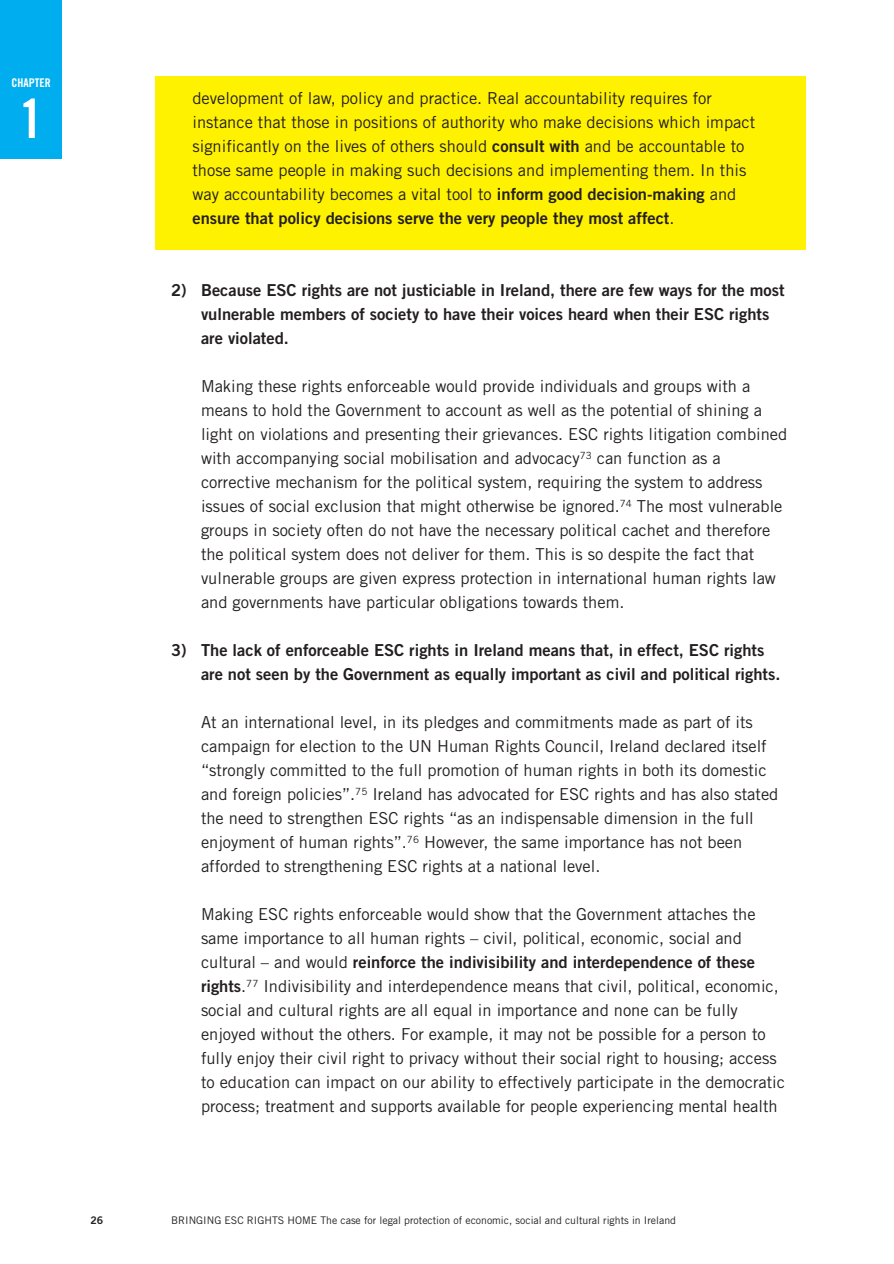
<style>
.page{position:relative;width:894px;height:1264px;background:#fff}
.page>*{position:absolute;margin:0;border:0;box-sizing:border-box;transform-origin:0 0}
.t1{font:54px "Trade Gothic Bold Cond Twenty";color:#fff}
.t2{font:16.5px/24px "Trade Gothic";color:#231f20}
.t3{font:16.5px/24px "Trade Gothic Bold Two";color:#231f20}
.t4{font:12px "Trade Gothic Bold Cond Twenty";color:#fff}
.t5{font:10.5px "Trade Gothic";color:#231f20}
.t6{font:10.5px "Trade Gothic Bold Two";color:#231f20}
.s1{font-family:"Trade Gothic Bold Two"}
.s2{font-family:"Trade Gothic"}
</style>
<div class="page">
<div style="left:155px;top:76px;width:650px;height:173px;background:#fff200"></div>
<div style="left:0;top:0;width:62px;height:159px;background:#00aeef"></div>
<p class="t4" style="left:11px;top:78px;width:41px">CHAPTER</p>
<h1 class="t1" style="left:19px;top:99px;width:25px">1</h1>
<p class="t6" style="left:90px;top:1216px;width:14px">26</p>
<p class="t2" style="left:192px;top:87px;width:564px">development of law, policy and practice. Real accountability requires for instance that those in positions of authority who make decisions which impact significantly on the lives of others should <span class="s1">consult with</span> and be accountable to those same people in making such decisions and implementing them. In this way accountability becomes a vital tool to <span class="s1">inform good decision-making</span> and</p>
<p class="t3" style="left:192px;top:207px;width:483px">ensure that policy decisions serve the very people they most affect<span class="s2">.</span></p>
<p class="t3" style="left:201px;top:279px;width:585px;text-indent:-30px">2) Because ESC rights are not justiciable in Ireland, there are few ways for the most vulnerable members of society to have their voices heard when their ESC rights are violated.</p>
<p class="t2" style="left:201px;top:375px;width:588px">Making these rights enforceable would provide individuals and groups with a means to hold the Government to account as well as the potential of shining a light on violations and presenting their grievances. ESC rights litigation combined with accompanying social mobilisation and advocacy<sup>73</sup> can function as a corrective mechanism for the political system, requiring the system to address issues of social exclusion that might otherwise be ignored.<sup>74</sup> The most vulnerable groups in society often do not have the necessary political cachet and therefore the political system does not deliver for them. This is so despite the fact that vulnerable groups are given express protection in international human rights law and governments have particular obligations towards them.</p>
<p class="t3" style="left:201px;top:639px;width:581px;text-indent:-30px">3) The lack of enforceable ESC rights in Ireland means that, in effect, ESC rights are not seen by the Government as equally important as civil and political rights.</p>
<p class="t2" style="left:201px;top:711px;width:579px">At an international level, in its pledges and commitments made as part of its campaign for election to the UN Human Rights Council, Ireland declared itself “strongly committed to the full promotion of human rights in both its domestic and foreign policies”.<sup>75</sup> Ireland has advocated for ESC rights and has also stated the need to strengthen ESC rights “as an indispensable dimension in the full enjoyment of human rights”.<sup>76</sup> However, the same importance has not been afforded to strengthening ESC rights at a national level.</p>
<p class="t2" style="left:201px;top:903px;width:556px">Making ESC rights enforceable would show that the Government attaches the same importance to all human rights – civil, political, economic, social and</p>
<p class="t3" style="left:201px;top:951px;width:555px"><span class="s2">cultural – and would</span> reinforce the indivisibility and interdependence of these</p>
<p class="t2" style="left:201px;top:975px;width:585px"><span class="s1">rights</span>.<sup>77</sup> Indivisibility and interdependence means that civil, political, economic, social and cultural rights are all equal in importance and none can be fully enjoyed without the others. For example, it may not be possible for a person to fully enjoy their civil right to privacy without their social right to housing; access to education can impact on our ability to effectively participate in the democratic process; treatment and supports available for people experiencing mental health</p>
<p class="t5" style="left:171px;top:1216px;width:506px">BRINGING ESC RIGHTS HOME The case for legal protection of economic, social and cultural rights in Ireland</p>
</div>
